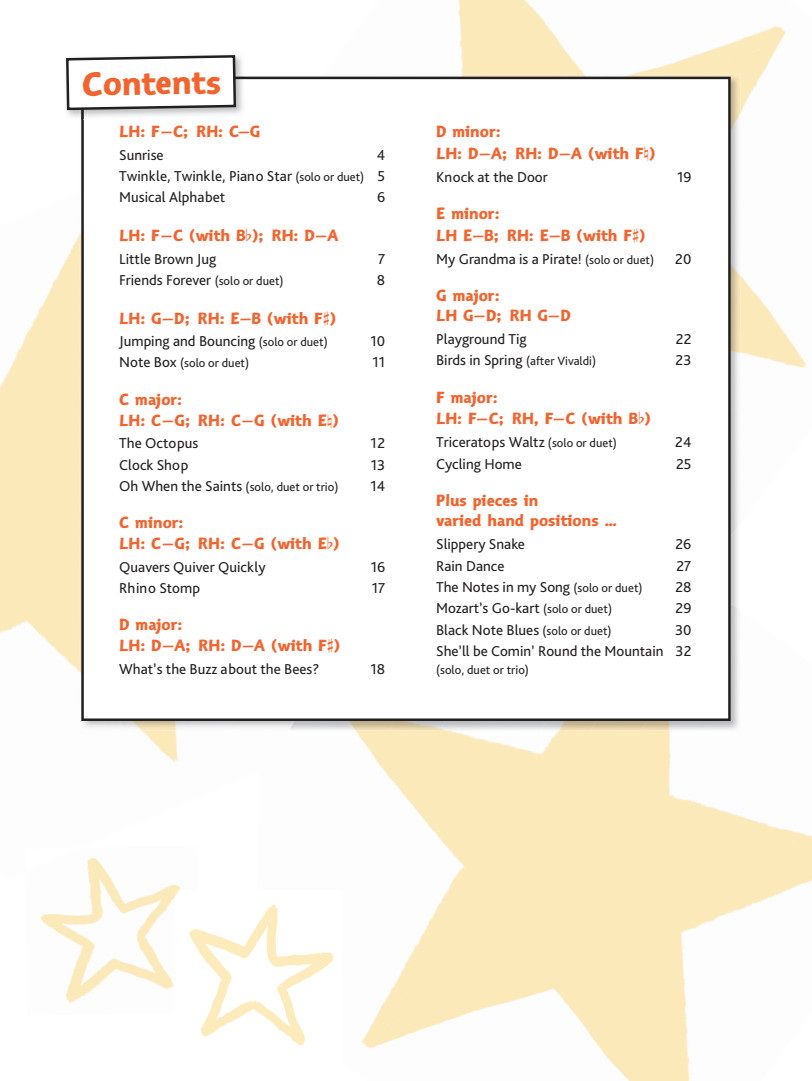
<style>
.page{position:relative;width:812px;height:1081px;background:#fff}
.page>*{position:absolute;margin:0;border:0;box-sizing:border-box;transform-origin:0 0}
.t1{font:700 33.75px "Nazhdak";color:#f2642f}
.t2{font:700 16.25px/21px "Nazhdak";color:#f2642f}
.t3{font:15px/21px "Bliss Pro";color:#231f20;text-align:justify}
.t4{font:12.5px "Bliss Pro";color:#231f20}
.s1{font-size:12.5px}
.s2{font-family:"Opus Text Std";font-weight:400;font-size:17.5px}
.s3{font-size:15px}
</style>
<div class="page">
<img style="left:458px;top:0;width:349px;height:368px">
<img style="left:354px;top:730px;width:457px;height:351px">
<img style="left:0;top:235px;width:178px;height:527px">
<img style="left:200px;top:929px;width:55px;height:108px">
<img style="left:255px;top:905px;width:79px;height:141px">
<img style="left:40px;top:857px;width:141px;height:146px">
<img style="left:40px;top:857px;width:42px;height:15px">
<img style="left:175px;top:889px;width:25px;height:114px">
<img style="left:79px;top:232px;width:2px;height:62px">
<img style="left:730px;top:537px;width:8px;height:67px">
<img style="left:457px;top:75px;width:71px;height:2px">
<img style="left:528px;top:75px;width:71px;height:2px">
<img style="left:599px;top:75px;width:70px;height:2px">
<img style="left:669px;top:75px;width:71px;height:44px">
<img style="left:730px;top:119px;width:10px;height:104px">
<img style="left:730px;top:223px;width:10px;height:53px">
<img style="left:730px;top:276px;width:10px;height:52px">
<img style="left:730px;top:328px;width:10px;height:105px">
<img style="left:730px;top:433px;width:9px;height:52px">
<img style="left:730px;top:485px;width:9px;height:52px">
<img style="left:647px;top:661px;width:92px;height:69px">
<img style="left:730px;top:604px;width:9px;height:57px">
<img style="left:546px;top:721px;width:51px;height:9px">
<img style="left:395px;top:721px;width:50px;height:9px">
<img style="left:294px;top:721px;width:101px;height:9px">
<img style="left:79px;top:294px;width:2px;height:109px">
<img style="left:79px;top:403px;width:2px;height:109px">
<img style="left:79px;top:512px;width:2px;height:109px">
<img style="left:79px;top:621px;width:43px;height:109px">
<img style="left:122px;top:721px;width:55px;height:9px">
<img style="left:177px;top:721px;width:117px;height:9px">
<svg style="left:81px;top:77px;width:649px;height:644px"></svg>
<img style="left:82px;top:78px;width:163px;height:42px">
<svg style="left:66px;top:55px;width:171px;height:56px"></svg>
<h1 class="t1" style="left:81px;top:62px;width:141px;rotate:-1deg">Contents</h1>
<p class="t2" style="left:119px;top:122px;width:143px">LH: F – C; RH: C–G</p>
<p class="t3" style="left:119px;top:144px;width:46px">Sunrise</p>
<p class="t3" style="left:119px;top:144px;width:267px;text-indent:257px">4<br>Twinkle, Twinkle, Piano Star <span class="s1">(solo or duet)</span> 5<br>Musical Alphabet</p>
<p class="t3" style="left:377px;top:186px;width:10px">6</p>
<p class="t2" style="left:119px;top:225px;width:221px">LH: F – C (with B<span class="s2">b</span>); RH: D –A</p>
<p class="t3" style="left:119px;top:248px;width:99px">Little Brown Jug</p>
<p class="t3" style="left:378px;top:248px;width:9px">7</p>
<p class="t3" style="left:119px;top:269px;width:166px">Friends Forever <span class="s1">(solo or duet)</span></p>
<p class="t3" style="left:377px;top:269px;width:10px">8</p>
<p class="t2" style="left:119px;top:308px;width:218px">LH: G– D; RH: E–B (with F<span class="s2">#</span>)</p>
<p class="t3" style="left:119px;top:330px;width:210px">Jumping and Bouncing <span class="s1">(solo or duet)</span></p>
<p class="t3" style="left:370px;top:330px;width:16px">10</p>
<p class="t4" style="left:119px;top:355px;width:131px"><span class="s3">Note Box</span> (solo or duet)</p>
<p class="t3" style="left:372px;top:351px;width:14px">11</p>
<p class="t2" style="left:119px;top:389px;width:221px">C major:<br>LH: C – G; RH: C – G (with E<span class="s2">§</span>)</p>
<p class="t3" style="left:119px;top:433px;width:80px">The Octopus</p>
<p class="t3" style="left:370px;top:433px;width:16px">12</p>
<p class="t3" style="left:119px;top:454px;width:71px">Clock Shop</p>
<p class="t3" style="left:371px;top:454px;width:16px">13</p>
<p class="t4" style="left:119px;top:479px;width:221px"><span class="s3">Oh When the Saints</span> (solo, duet or trio)</p>
<p class="t3" style="left:370px;top:475px;width:16px">14</p>
<p class="t2" style="left:119px;top:512px;width:222px">C minor:<br>LH: C – G; RH: C – G (with E<span class="s2">b</span>)</p>
<p class="t3" style="left:119px;top:556px;width:148px">Quavers Quiver Quickly</p>
<p class="t3" style="left:370px;top:556px;width:16px">16</p>
<p class="t3" style="left:119px;top:577px;width:82px">Rhino Stomp</p>
<p class="t3" style="left:371px;top:577px;width:15px">17</p>
<p class="t2" style="left:119px;top:614px;width:222px">D major:<br>LH: D –A; RH: D –A (with F<span class="s2">#</span>)</p>
<p class="t3" style="left:119px;top:658px;width:201px">What’s the Buzz about the Bees?</p>
<p class="t3" style="left:370px;top:658px;width:16px">18</p>
<p class="t2" style="left:436px;top:122px;width:221px">D minor:<br>LH: D –A; RH: D –A (with F<span class="s2">§</span>)</p>
<p class="t3" style="left:436px;top:166px;width:113px">Knock at the Door</p>
<p class="t3" style="left:677px;top:166px;width:16px">19</p>
<p class="t2" style="left:436px;top:204px;width:211px">E minor:<br>LH E–B; RH: E–B (with F<span class="s2">#</span>)</p>
<p class="t3" style="left:436px;top:248px;width:219px">My Grandma is a Pirate! <span class="s1">(solo or duet)</span></p>
<p class="t3" style="left:675px;top:248px;width:18px">20</p>
<p class="t2" style="left:436px;top:286px;width:136px;line-height:19.8px">G major:<br>LH G– D; RH G– D</p>
<p class="t3" style="left:436px;top:328px;width:92px">Playground Tig</p>
<p class="t3" style="left:675px;top:328px;width:17px">22</p>
<p class="t4" style="left:436px;top:353px;width:161px"><span class="s3">Birds in Spring</span> (after Vivaldi)</p>
<p class="t3" style="left:675px;top:350px;width:17px">23</p>
<p class="t2" style="left:436px;top:387px;width:216px">F major:<br>LH: F– C; RH, F– C (with B<span class="s2">b</span>)</p>
<p class="t3" style="left:436px;top:431px;width:182px">Triceratops Waltz <span class="s1">(solo or duet)</span></p>
<p class="t3" style="left:675px;top:431px;width:18px">24</p>
<p class="t3" style="left:436px;top:453px;width:87px">Cycling Home</p>
<p class="t3" style="left:676px;top:453px;width:17px">25</p>
<p class="t2" style="left:436px;top:491px;width:183px;line-height:19.8px">Plus pieces in<br>varied hand positions …</p>
<p class="t3" style="left:436px;top:533px;width:90px">Slippery Snake</p>
<p class="t3" style="left:675px;top:533px;width:17px">26</p>
<p class="t3" style="left:436px;top:555px;width:70px">Rain Dance</p>
<p class="t3" style="left:676px;top:555px;width:16px">27</p>
<p class="t3" style="left:436px;top:576px;width:208px">The Notes in my Song <span class="s1">(solo or duet)</span></p>
<p class="t3" style="left:675px;top:576px;width:18px">28</p>
<p class="t3" style="left:436px;top:597px;width:177px">Mozart’s Go-kart <span class="s1">(solo or duet)</span></p>
<p class="t3" style="left:675px;top:597px;width:17px">29</p>
<p class="t3" style="left:436px;top:619px;width:177px">Black Note Blues <span class="s1">(solo or duet)</span></p>
<p class="t3" style="left:436px;top:618px;width:257px;line-height:21.4px;text-align:right">30<br>She’ll be Comin’ Round the Mountain 32</p>
<p class="t4" style="left:436px;top:662px;width:94px">(solo, duet or trio)</p>
</div>
